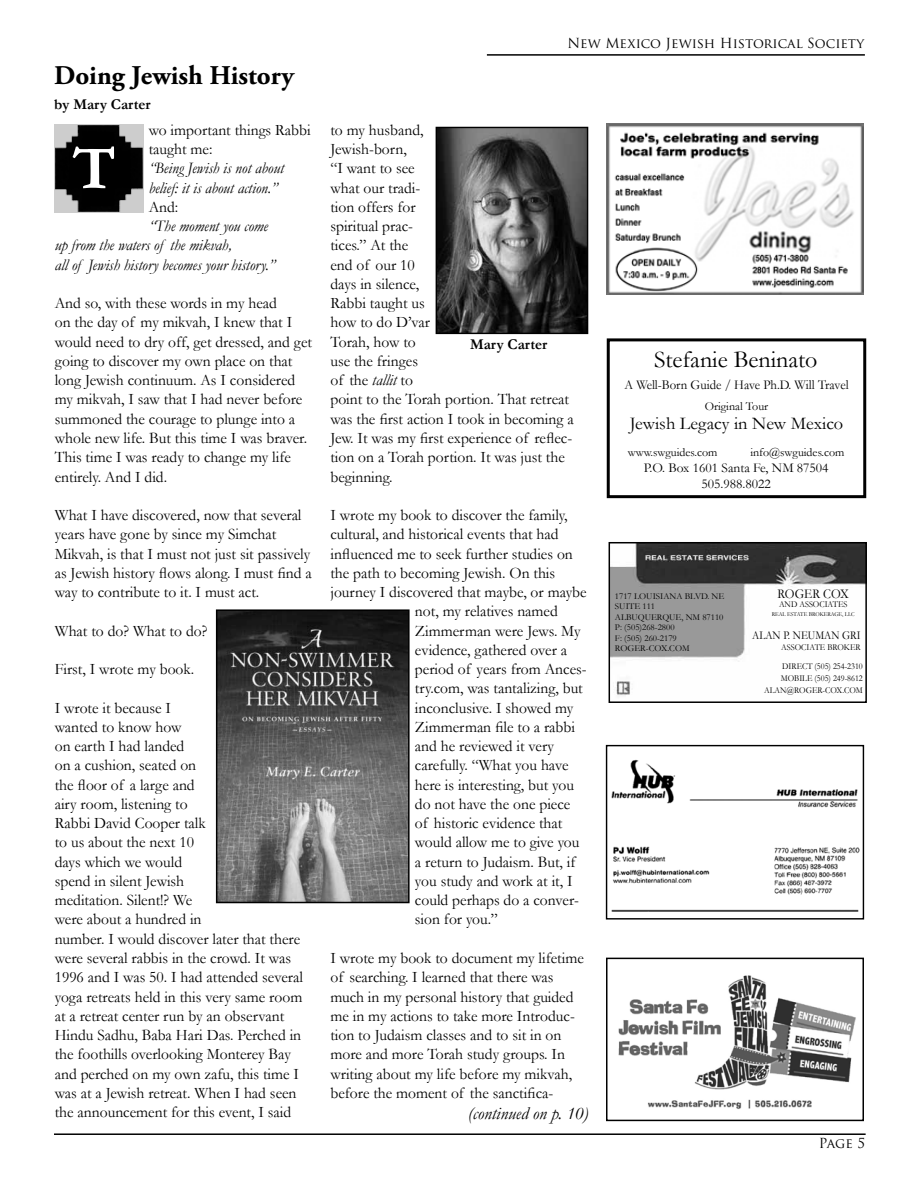
<style>
.page{position:relative;width:918px;height:1188px;background:#fff}
.page>*{position:absolute;margin:0;border:0;box-sizing:border-box;transform-origin:0 0}
.t1{font:700 63px "Garamond";color:#fff}
.t2{font:700 27px "Adobe Garamond Pro";color:#000}
.t3{font:24px "Garamond";color:#000}
.t4{font:18px "Garamond";color:#000}
.t5{font:italic 18px "Garamond";color:#000}
.t6{font:16.05px/19.2px "Garamond";color:#000}
.t7{font:italic 16.05px/19.2px "Garamond";color:#000}
.t8{font:700 15px "Garamond";color:#000}
.t9{font:13.5px/16.2px "Garamond";color:#000;text-align:center}
.t10{font:13.5px "Trajan Pro";color:#000}
.t11{font:13.5px "Garamond";color:#000;scale:.95 1}
.t12{font:13.5px "Garamond";color:#000;scale:.92 1}
.t13{font:12px "Garamond";color:#000}
.t14{font:12px "Garamond";color:#000;scale:.88 1}
.t15{font:9px/10.5px "Garamond";color:#000}
.t16{font:9px/19px "Garamond";color:#000;scale:.92 1}
.t17{font:6px "Garamond";color:#000;scale:.92 1}
.s1{font-style:italic}
</style>
<div class="page">
<hr style="left:54px;top:1133px;width:812px;height:2px;background:#000">
<hr style="left:487px;top:54px;width:378px;height:2px;background:#000">
<img style="left:612px;top:545px;width:252px;height:151px">
<div style="left:609px;top:542px;width:258px;height:161px;border:2px solid #000"></div>
<img style="left:611px;top:759px;width:249px;height:153px">
<div style="left:606px;top:745px;width:258px;height:175px;border:1px solid #000"></div>
<div style="left:607px;top:338px;width:259px;height:160px;border:3px solid #000"></div>
<img style="left:607px;top:124px;width:256px;height:171px">
<img style="left:618px;top:975px;width:238px;height:134px">
<div style="left:606px;top:958px;width:258px;height:163px;border:2px solid #000"></div>
<img style="left:55px;top:124px;width:88px;height:88px">
<img style="left:438px;top:129px;width:148px;height:203px">
<div style="left:436px;top:127px;width:152px;height:207px;border:1px solid #000"></div>
<img style="left:219px;top:612px;width:188px;height:288px">
<div style="left:216px;top:609px;width:194px;height:294px;border:2px solid #000"></div>
<h2 class="t2" style="left:54px;top:60px;width:241px">Doing Jewish History</h2>
<p class="t8" style="left:54px;top:95px;width:98px">by Mary Carter</p>
<h1 class="t1" style="left:73px;top:131px;width:45px">T</h1>
<p class="t6" style="left:149px;top:120px;width:164px">wo important things Rabbi taught me:</p>
<p class="t7" style="left:149px;top:158px;width:137px">“Being Jewish is not about belief: it is about action.”</p>
<p class="t6" style="left:149px;top:197px;width:31px">And:</p>
<p class="t7" style="left:55px;top:216px;width:222px;text-indent:94px">“The moment you come up from the waters of the mikvah,<br>all of Jewish history becomes your history.”</p>
<p class="t6" style="left:55px;top:293px;width:259px">And so, with these words in my head<br>on the day of my mikvah, I knew that I would need to dry off, get dressed, and get going to discover my own place on that long Jewish continuum. As I considered my mikvah, I saw that I had never before summoned the courage to plunge into a whole new life. But this time I was braver.<br>This time I was ready to change my life entirely. And I did.</p>
<p class="t6" style="left:55px;top:505px;width:258px">What I have discovered, now that several years have gone by since my Simchat Mikvah, is that I must not just sit passively as Jewish history flows along. I must find a way to contribute to it. I must act.</p>
<p class="t6" style="left:55px;top:621px;width:154px">What to do? What to do?</p>
<p class="t6" style="left:55px;top:659px;width:141px">First, I wrote my book.</p>
<p class="t6" style="left:55px;top:698px;width:250px">I wrote it because I<br>wanted to know how<br>on earth I had landed<br>on a cushion, seated on<br>the floor of a large and<br>airy room, listening to<br>Rabbi David Cooper talk<br>to us about the next 10<br>days which we would<br>spend in silent Jewish<br>meditation. Silent!? We<br>were about a hundred in<br>number. I would discover later that there were several rabbis in the crowd. It was<br>1996 and I was 50. I had attended several yoga retreats held in this very same room at a retreat center run by an observant<br>Hindu Sadhu, Baba Hari Das. Perched in the foothills overlooking Monterey Bay and perched on my own zafu, this time I was at a Jewish retreat. When I had seen the announcement for this event, I said</p>
<p class="t10" style="left:567px;top:35px;width:298px">New Mexico Jewish Historical Society</p>
<p class="t6" style="left:330px;top:120px;width:245px">to my husband,<br>Jewish-born,<br>“I want to see<br>what our tradi-<br>tion offers for<br>spiritual prac-<br>tices.” At the<br>end of our 10<br>days in silence,<br>Rabbi taught us<br>how to do D’var<br>Torah, how to<br>use the fringes<br>of the <span class="s1">tallit</span> to<br>point to the Torah portion. That retreat was the first action I took in becoming a<br>Jew. It was my first experience of reflec&shy;tion on a Torah portion. It was just the beginning.</p>
<p class="t6" style="left:330px;top:505px;width:239px">I wrote my book to discover the family,</p>
<p class="t6" style="left:330px;top:524px;width:230px">cultural, and historical events that had</p>
<p class="t6" style="left:330px;top:544px;width:244px">influenced me to seek further studies on</p>
<p class="t6" style="left:330px;top:563px;width:226px">the path to becoming Jewish. On this</p>
<p class="t6" style="left:330px;top:582px;width:258px">journey I discovered that maybe, or maybe</p>
<p class="t6" style="left:415px;top:602px;width:144px">not, my relatives named</p>
<p class="t6" style="left:415px;top:621px;width:167px">Zimmerman were Jews. My</p>
<p class="t6" style="left:415px;top:640px;width:154px">evidence, gathered over a</p>
<p class="t6" style="left:415px;top:659px;width:173px">period of years from Ances-</p>
<p class="t6" style="left:415px;top:679px;width:169px">try.com, was tantalizing, but</p>
<p class="t6" style="left:415px;top:698px;width:160px">inconclusive. I showed my</p>
<p class="t6" style="left:415px;top:717px;width:162px">Zimmerman file to a rabbi</p>
<p class="t6" style="left:415px;top:736px;width:141px">and he reviewed it very</p>
<p class="t6" style="left:415px;top:756px;width:155px">carefully. “What you have</p>
<p class="t6" style="left:415px;top:775px;width:161px">here is interesting, but you</p>
<p class="t6" style="left:415px;top:794px;width:157px">do not have the one piece</p>
<p class="t6" style="left:415px;top:813px;width:149px">of historic evidence that</p>
<p class="t6" style="left:415px;top:833px;width:166px">would allow me to give you</p>
<p class="t6" style="left:415px;top:852px;width:162px">a return to Judaism. But, if</p>
<p class="t6" style="left:415px;top:871px;width:159px">you study and work at it, I</p>
<p class="t6" style="left:415px;top:890px;width:165px">could perhaps do a conver-</p>
<p class="t6" style="left:415px;top:910px;width:84px">sion for you.”</p>
<p class="t6" style="left:330px;top:948px;width:255px">I wrote my book to document my lifetime of searching. I learned that there was much in my personal history that guided me in my actions to take more Introduc&shy;tion to Judaism classes and to sit in on more and more Torah study groups. In writing about my life before my mikvah, before the moment of the sanctifica-</p>
<p class="t8" style="left:470px;top:336px;width:79px">Mary Carter</p>
<p class="t5" style="left:468px;top:1102px;width:122px">(continued on p. 10)</p>
<h3 class="t3" style="left:654px;top:345px;width:165px">Stefanie Beninato</h3>
<p class="t11" style="left:624px;top:377px;width:237px">A Well-Born Guide / Have Ph.D. Will Travel</p>
<p class="t13" style="left:705px;top:399px;width:65px">Original Tour</p>
<p class="t4" style="left:630px;top:413px;width:215px">Jewish Legacy in New Mexico</p>
<p class="t13" style="left:628px;top:445px;width:91px">www.swguides.com</p>
<p class="t13" style="left:750px;top:445px;width:96px">info@swguides.com</p>
<p class="t9" style="left:644px;top:459px;width:186px">P.O. Box 1601 Santa Fe, NM 87504<br>505.988.8022</p>
<p class="t15" style="left:615px;top:591px;width:111px">1717 LOUISIANA BLVD. NE<br>SUITE 111<br>ALBUQUERQUE, NM 87110<br>P: (505)268-2800<br>F: (505) 260-2179<br>ROGER-COX.COM</p>
<p class="t12" style="left:778px;top:586px;width:79px">ROGER COX</p>
<p class="t16" style="left:779px;top:595px;width:76px">AND ASSOCIATES</p>
<p class="t17" style="left:772px;top:611px;width:92px">REAL ESTATE BROKERAGE, LLC</p>
<p class="t14" style="left:752px;top:628px;width:125px">ALAN P. NEUMAN GRI</p>
<p class="t16" style="left:781px;top:637px;width:90px">ASSOCIATE BROKER<br>DIRECT (505) 254-2310</p>
<p class="t16" style="left:764px;top:672px;width:109px;line-height:12px;text-align:right">MOBILE (505) 249-8612<br>ALAN@ROGER-COX.COM</p>
<p class="t10" style="left:819px;top:1134px;width:48px">Page 5</p>
</div>
